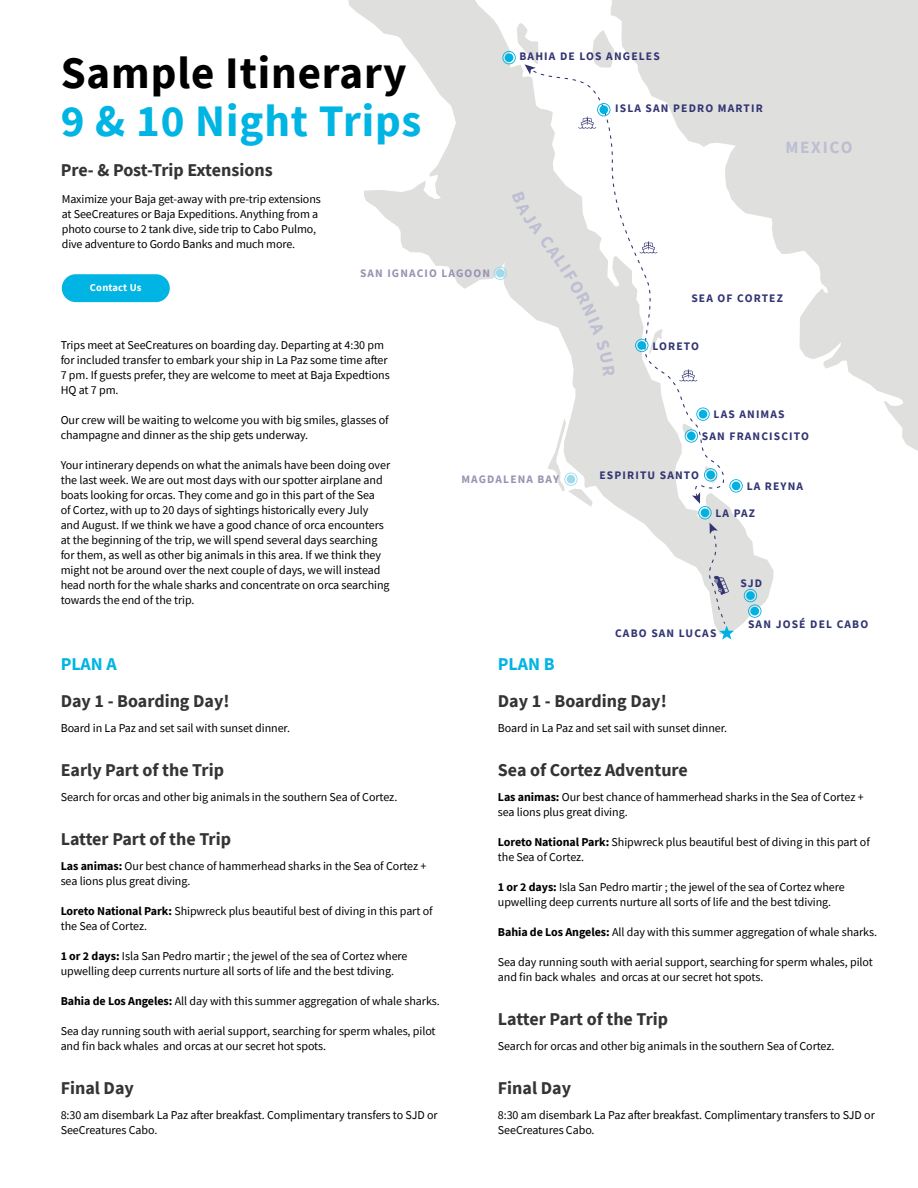
<style>
.page{position:relative;width:918px;height:1188px;background:#fff}
.page>*{position:absolute;margin:0;border:0;box-sizing:border-box;transform-origin:0 0}
.t1{font:700 45px "Source Sans Pro";letter-spacing:.02em;color:#000}
.t2{font:700 45px "Source Sans Pro";letter-spacing:.02em;color:#00b4e3}
.t3{font:700 18px "Source Sans Pro";color:#343433}
.t4{font:700 18px "Source Sans Pro";color:#00b4e3}
.t5{font:700 17.1px "Source Sans Pro";letter-spacing:.1em;color:#bdbed2}
.t6{font:12px/15px "Source Sans Pro";letter-spacing:-.005em;color:#000}
.t7{font:700 11.55px "Source Sans Pro";letter-spacing:.1em;color:#323572}
.t8{font:700 11.4px "Source Sans Pro";letter-spacing:.1em;color:#9893b3}
.t9{font:700 10.5px "Source Sans Pro";letter-spacing:.02em;color:#fff}
.s1{font-weight:700}
</style>
<div class="page">
<svg style="left:348px;top:0;width:570px;height:613px"></svg>
<svg style="left:592px;top:30px;width:22px;height:38px"></svg>
<svg style="left:682px;top:407px;width:28px;height:36px"></svg>
<svg style="left:635px;top:329px;width:28px;height:25px"></svg>
<svg style="left:502px;top:23px;width:37px;height:52px"></svg>
<svg style="left:547px;top:418px;width:46px;height:89px"></svg>
<svg style="left:692px;top:466px;width:69px;height:174px"></svg>
<svg style="left:679px;top:369px;width:18px;height:12px"></svg>
<svg style="left:639px;top:241px;width:18px;height:12px"></svg>
<svg style="left:578px;top:103px;width:32px;height:26px"></svg>
<div style="left:62px;top:274px;width:108px;height:28px;background:#00b4e3;border-radius:14px"></div>
<svg style="left:494px;top:192px;width:121px;height:184px"></svg>
<h1 class="t1" style="left:61px;top:42px;width:348px">Sample Itinerary</h1>
<h1 class="t2" style="left:61px;top:90px;width:362px">9 &amp; 10 Night Trips</h1>
<h2 class="t3" style="left:61px;top:157px;width:213px">Pre- &amp; Post-Trip Extensions</h2>
<p class="t6" style="left:62px;top:191px;width:261px">Maximize your Baja get-away with pre-trip extensions at SeeCreatures or Baja Expeditions. Anything from a photo course to 2 tank dive, side trip to Cabo Pulmo, dive adventure to Gordo Banks and much more.</p>
<p class="t9" style="left:90px;top:281px;width:53px">Contact Us</p>
<p class="t8" style="left:360px;top:266px;width:131px">SAN IGNACIO LAGOON</p>
<p class="t7" style="left:520px;top:49px;width:142px">BAHIA DE LOS ANGELES</p>
<p class="t7" style="left:615px;top:101px;width:149px">ISLA SAN PEDRO MARTIR</p>
<h3 class="t5" style="left:785px;top:136px;width:69px">MEXICO</h3>
<p class="t7" style="left:691px;top:290px;width:93px">SEA OF CORTEZ</p>
<p class="t6" style="left:61px;top:338px;width:331px">Trips meet at SeeCreatures on boarding day. Departing at 4:30 pm for included transfer to embark your ship in La Paz some time after 7 pm. If guests prefer, they are welcome to meet at Baja Expedtions HQ at 7 pm.</p>
<p class="t6" style="left:61px;top:413px;width:330px">Our crew will be waiting to welcome you with big smiles, glasses of champagne and dinner as the ship gets underway.</p>
<p class="t6" style="left:61px;top:458px;width:331px">Your intinerary depends on what the animals have been doing over the last week. We are out most days with our spotter airplane and boats looking for orcas. They come and go in this part of the Sea<br>of Cortez, with up to 20 days of sightings historically every July and August. If we think we have a good chance of orca encounters at the beginning of the trip, we will spend several days searching for them, as well as other big animals in this area. If we think they might not be around over the next couple of days, we will instead head north for the whale sharks and concentrate on orca searching towards the end of the trip.</p>
<p class="t8" style="left:461px;top:472px;width:99px">MAGDALENA BAY</p>
<h2 class="t4" style="left:61px;top:652px;width:58px">PLAN A</h2>
<h2 class="t4" style="left:498px;top:652px;width:58px">PLAN B</h2>
<p class="t7" style="left:652px;top:338px;width:48px">LORETO</p>
<p class="t7" style="left:714px;top:407px;width:73px">LAS ANIMAS</p>
<p class="t7" style="left:702px;top:429px;width:109px">SAN FRANCISCITO</p>
<p class="t7" style="left:600px;top:468px;width:101px">ESPIRITU SANTO</p>
<p class="t7" style="left:747px;top:479px;width:58px">LA REYNA</p>
<p class="t7" style="left:715px;top:505px;width:41px">LA PAZ</p>
<p class="t7" style="left:740px;top:575px;width:23px">SJD</p>
<p class="t7" style="left:615px;top:625px;width:103px">CABO SAN LUCAS</p>
<p class="t7" style="left:748px;top:617px;width:122px">SAN JOSÉ DEL CABO</p>
<h2 class="t3" style="left:61px;top:689px;width:170px">Day 1 - Boarding Day!</h2>
<h2 class="t3" style="left:498px;top:689px;width:170px">Day 1 - Boarding Day!</h2>
<p class="t6" style="left:61px;top:720px;width:231px">Board in La Paz and set sail with sunset dinner.</p>
<p class="t6" style="left:498px;top:720px;width:231px">Board in La Paz and set sail with sunset dinner.</p>
<h2 class="t3" style="left:61px;top:758px;width:165px">Early Part of the Trip</h2>
<p class="t6" style="left:61px;top:789px;width:338px">Search for orcas and other big animals in the southern Sea of Cortez.</p>
<h2 class="t3" style="left:61px;top:827px;width:172px">Latter Part of the Trip</h2>
<p class="t6" style="left:61px;top:858px;width:367px"><span class="s1">Las animas:</span> Our best chance of hammerhead sharks in the Sea of Cortez + sea lions plus great diving.</p>
<p class="t6" style="left:61px;top:903px;width:374px"><span class="s1">Loreto National Park:</span> Shipwreck plus beautiful best of diving in this part of the Sea of Cortez.</p>
<p class="t6" style="left:61px;top:948px;width:348px"><span class="s1">1 or 2 days:</span> Isla San Pedro martir ; the jewel of the sea of Cortez where upwelling deep currents nurture all sorts of life and the best tdiving.</p>
<p class="t6" style="left:61px;top:993px;width:381px"><span class="s1">Bahia de Los Angeles:</span> All day with this summer aggregation of whale sharks.</p>
<p class="t6" style="left:61px;top:1023px;width:377px">Sea day running south with aerial support, searching for sperm whales, pilot and fin back whales and orcas at our secret hot spots.</p>
<h2 class="t3" style="left:498px;top:758px;width:192px">Sea of Cortez Adventure</h2>
<p class="t6" style="left:498px;top:789px;width:367px"><span class="s1">Las animas:</span> Our best chance of hammerhead sharks in the Sea of Cortez + sea lions plus great diving.</p>
<p class="t6" style="left:498px;top:834px;width:374px"><span class="s1">Loreto National Park:</span> Shipwreck plus beautiful best of diving in this part of the Sea of Cortez.</p>
<p class="t6" style="left:498px;top:879px;width:348px"><span class="s1">1 or 2 days:</span> Isla San Pedro martir ; the jewel of the sea of Cortez where upwelling deep currents nurture all sorts of life and the best tdiving.</p>
<p class="t6" style="left:498px;top:924px;width:381px"><span class="s1">Bahia de Los Angeles:</span> All day with this summer aggregation of whale sharks.</p>
<p class="t6" style="left:498px;top:954px;width:377px">Sea day running south with aerial support, searching for sperm whales, pilot and fin back whales and orcas at our secret hot spots.</p>
<h2 class="t3" style="left:498px;top:1007px;width:172px">Latter Part of the Trip</h2>
<p class="t6" style="left:498px;top:1038px;width:338px">Search for orcas and other big animals in the southern Sea of Cortez.</p>
<h2 class="t3" style="left:61px;top:1076px;width:75px">Final Day</h2>
<h2 class="t3" style="left:498px;top:1076px;width:75px">Final Day</h2>
<p class="t6" style="left:61px;top:1107px;width:379px">8:30 am disembark La Paz after breakfast. Complimentary transfers to SJD or<br>SeeCreatures Cabo.</p>
<p class="t6" style="left:498px;top:1107px;width:379px">8:30 am disembark La Paz after breakfast. Complimentary transfers to SJD or<br>SeeCreatures Cabo.</p>
</div>
